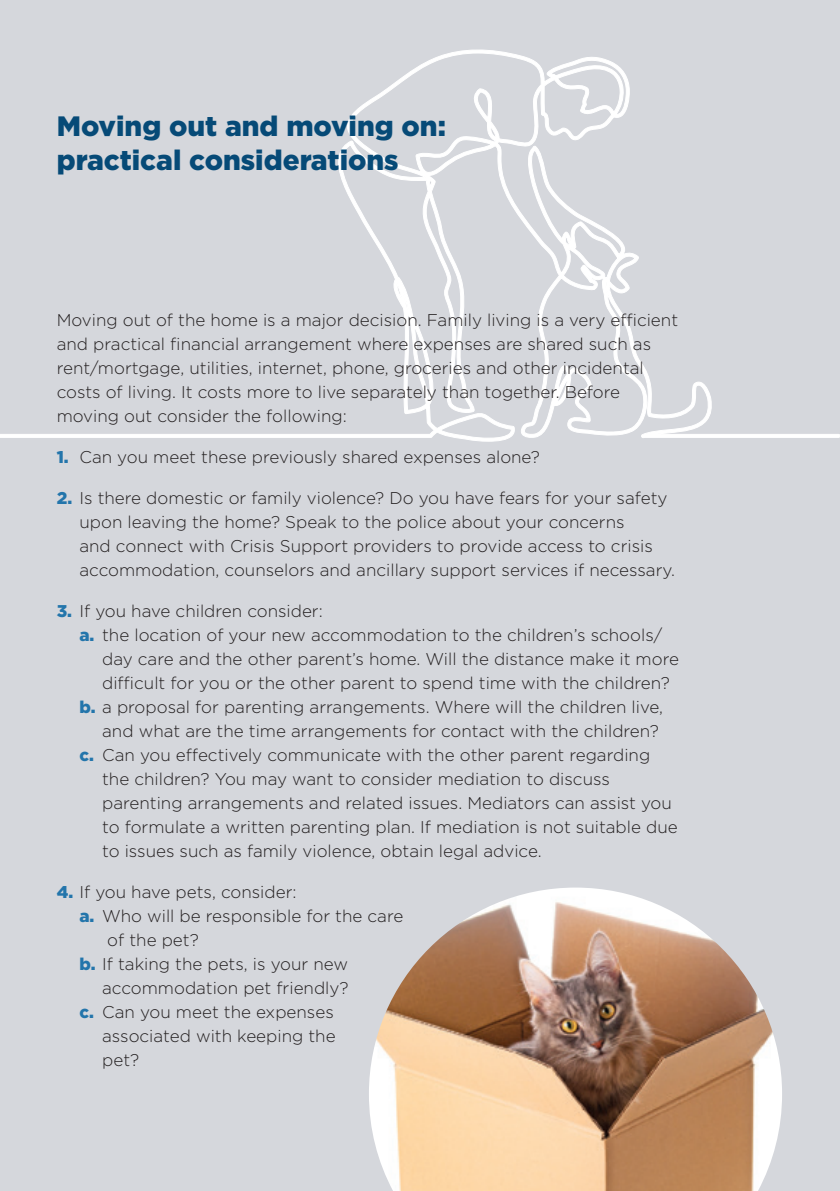
<style>
.page{position:relative;width:840px;height:1191px;background:#fff}
.page>*{position:absolute;margin:0;border:0;box-sizing:border-box;transform-origin:0 0}
.Subhead{font:900 28px/34px "Gotham";color:#064a77}
.Lettered_body{font:300 17px/24px "Gotham";color:#231f20}
.Numbered_Body{font:300 17px/24px "Gotham";color:#231f20}
.Body{font:300 17px/24px "Gotham";color:#231f20}
.s1{font-weight:900;color:#2375ab}
</style>
<div class="page">
<div style="left:0;top:0;width:839px;height:1191px;background:#d5d7dc"></div>
<svg style="left:0;top:49px;width:839px;height:392px"></svg>
<img style="left:369px;top:887px;width:412px;height:304px">
<p class="Subhead" style="left:57px;top:109px;width:390px">Moving out and moving on: practical considerations</p>
<p class="Body" style="left:57px;top:307px;width:622px">Moving out of the home is a major decision. Family living is a very efficient and practical financial arrangement where expenses are shared such as rent/mortgage, utilities, internet, phone, groceries and other incidental costs of living. It costs more to live separately than together. Before moving out consider the following:</p>
<p class="Numbered_Body" style="left:57px;top:444px;width:484px"><span class="s1">1.</span> Can you meet these previously shared expenses alone?</p>
<p class="Numbered_Body" style="left:79px;top:485px;width:596px;text-indent:-23px"><span class="s1">2.</span> Is there domestic or family violence? Do you have fears for your safety upon leaving the home? Speak to the police about your concerns<br>and connect with Crisis Support providers to provide access to crisis accommodation, counselors and ancillary support services if necessary.</p>
<p class="Numbered_Body" style="left:57px;top:598px;width:267px"><span class="s1">3.</span> If you have children consider:</p>
<p class="Lettered_body" style="left:102px;top:622px;width:578px;text-indent:-23px"><span class="s1">a.</span> the location of your new accommodation to the children’s schools/ day care and the other parent’s home. Will the distance make it more difficult for you or the other parent to spend time with the children?</p>
<p class="Lettered_body" style="left:79px;top:694px;width:585px;text-align:right"><span class="s1">b.</span> a proposal for parenting arrangements. Where will the children live, and what are the time arrangements for contact with the children?</p>
<p class="Lettered_body" style="left:102px;top:742px;width:576px;text-indent:-23px"><span class="s1">c.</span> Can you effectively communicate with the other parent regarding the children? You may want to consider mediation to discuss parenting arrangements and related issues. Mediators can assist you to formulate a written parenting plan. If mediation is not suitable due to issues such as family violence, obtain legal advice.</p>
<p class="Numbered_Body" style="left:57px;top:879px;width:241px"><span class="s1">4.</span> If you have pets, consider:</p>
<p class="Lettered_body" style="left:107px;top:903px;width:297px;text-indent:-28px"><span class="s1">a.</span> Who will be responsible for the care of the pet?</p>
<p class="Lettered_body" style="left:79px;top:951px;width:270px;text-align:right"><span class="s1">b.</span> If taking the pets, is your new accommodation pet friendly?</p>
<p class="Lettered_body" style="left:102px;top:999px;width:235px;text-align:justify;text-indent:-23px"><span class="s1">c.</span> Can you meet the expenses associated with keeping the pet?</p>
</div>
